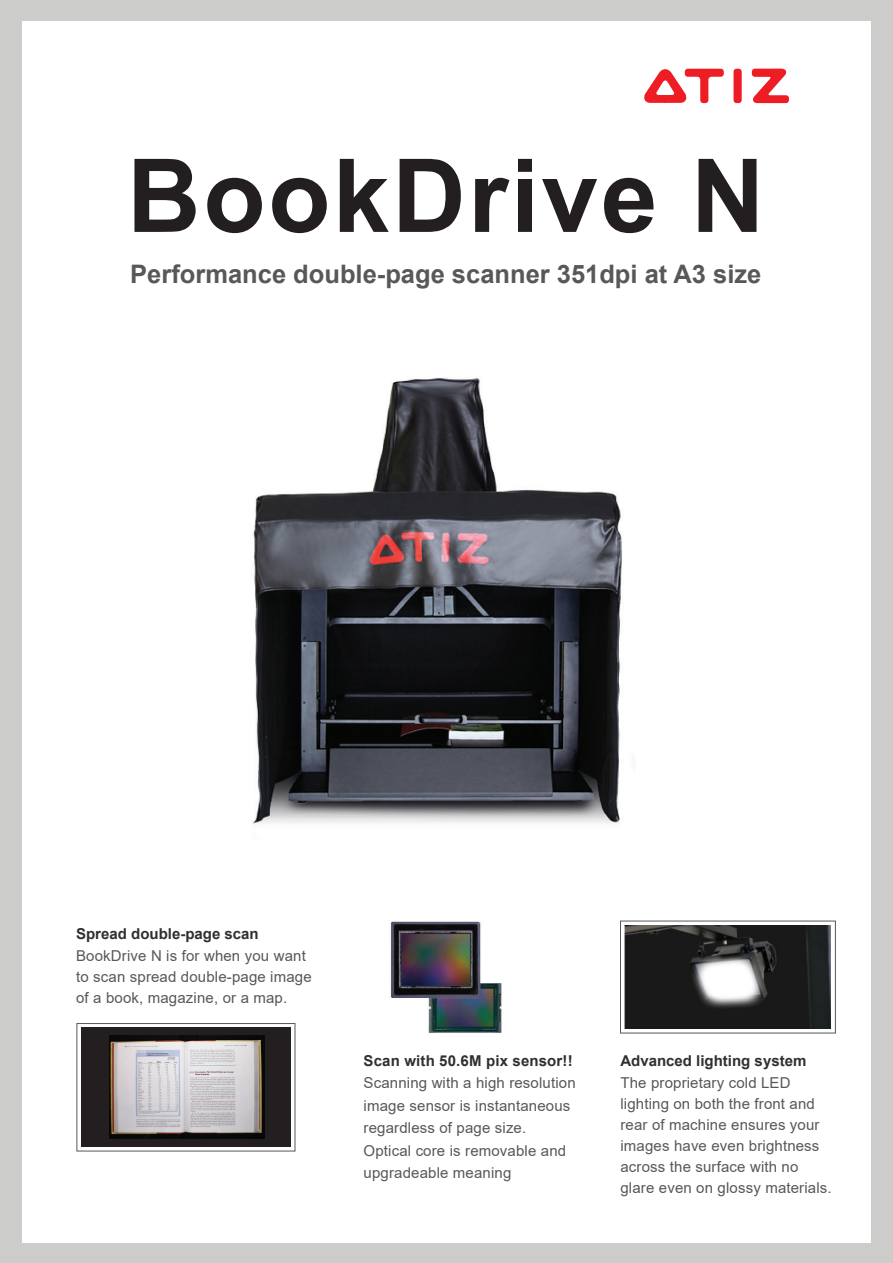
<style>
.page{position:relative;width:893px;height:1263px;background:#cccccb}
.page>*{position:absolute;margin:0;border:0;box-sizing:border-box;transform-origin:0 0}
.t1{font:700 102px "Arial";letter-spacing:.025em;color:#231f20}
.t2{font:700 25.5px "Arial";color:#57585a}
.t3{font:15px/21px "Arial";letter-spacing:.01em;color:#57585a}
.t4{font:700 15px "Arial";color:#312f30}
</style>
<div class="page">
<div style="left:22px;top:21px;width:849px;height:1222px;background:#fff"></div>
<img style="left:252px;top:378px;width:370px;height:446px">
<div style="left:733px;top:69px;width:9px;height:34px;background:#ee1d23;border-radius:3px"></div>
<svg style="left:752px;top:69px;width:37px;height:34px"></svg>
<svg style="left:644px;top:69px;width:80px;height:34px"></svg>
<div style="left:81px;top:1027px;width:210px;height:120px;background:#231f20"></div>
<img style="left:109px;top:1035px;width:155px;height:103px">
<div style="left:77px;top:1023px;width:218px;height:128px;border:1px solid #57585a"></div>
<img style="left:390px;top:921px;width:112px;height:112px">
<svg style="left:620px;top:921px;width:216px;height:112px"></svg>
<img style="left:625px;top:925px;width:206px;height:103px">
<h1 class="t1" style="left:127px;top:124px;width:639px">BookDrive N</h1>
<h2 class="t2" style="left:130px;top:256px;width:633px">Performance double-page scanner 351dpi at A3 size</h2>
<p class="t4" style="left:76px;top:923px;width:184px">Spread double-page scan</p>
<p class="t3" style="left:76px;top:945px;width:237px">BookDrive N is for when you want to scan spread double-page image of a book, magazine, or a map.</p>
<p class="t4" style="left:364px;top:1050px;width:211px">Scan with 50.6M pix sensor!!</p>
<p class="t3" style="left:364px;top:1072px;width:214px;line-height:22.5px">Scanning with a high resolution image sensor is instantaneous regardless of page size.<br>Optical core is removable and upgradeable meaning</p>
<p class="t4" style="left:620px;top:1050px;width:187px">Advanced lighting system</p>
<p class="t3" style="left:620px;top:1072px;width:213px">The proprietary cold LED lighting on both the front and rear of machine ensures your images have even brightness across the surface with no glare even on glossy materials.</p>
</div>
